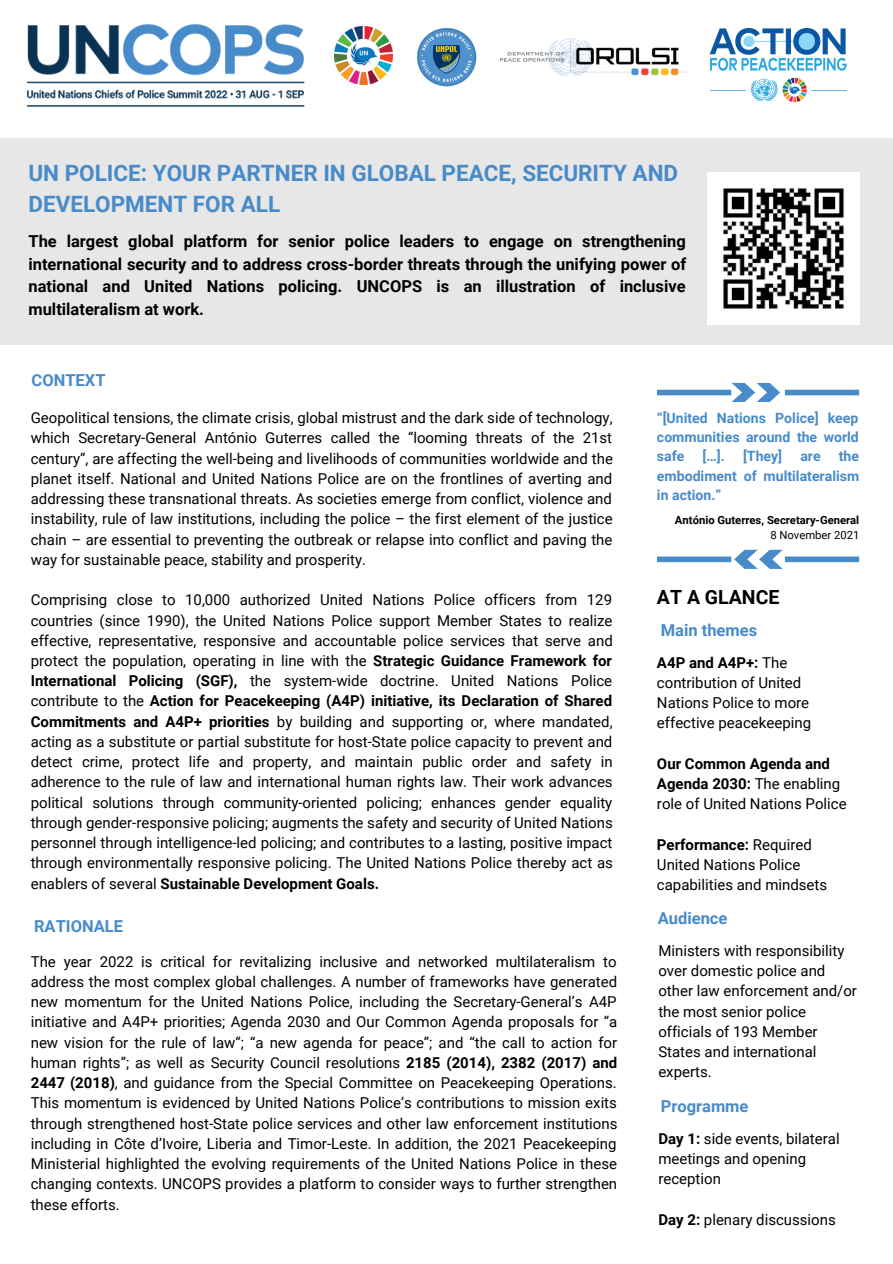
<style>
.page{position:relative;width:893px;height:1264px;background:#fff}
.page>*{position:absolute;margin:0;border:0;box-sizing:border-box;transform-origin:0 0}
.t1{font:700 22.5px/31.5px "Roboto";color:#478bca}
.t2{font:700 19.5px "Roboto";color:#000}
.t3{font:700 16.5px/22.5px "Roboto";color:#000;text-align:justify}
.t4{font:700 16.5px "Roboto";color:#478bca}
.t5{font:15px/20.2px "Roboto";color:#000}
.t6{font:700 14.1px/19px "Roboto";color:#478bca;text-align:justify}
.t7{font:700 11.25px "Roboto";color:#000}
.t8{font:11.25px "Roboto";color:#000}
.s1{font-weight:700}
</style>
<div class="page">
<img style="left:334px;top:26px;width:59px;height:58px">
<img style="left:417px;top:27px;width:60px;height:60px">
<img style="left:709px;top:28px;width:137px;height:75px">
<img style="left:500px;top:38px;width:186px;height:38px">
<div style="left:0;top:138px;width:892px;height:207px;background:#e8e7e7"></div>
<div style="left:657px;top:390px;width:74px;height:5px;background:#478bca"></div>
<div style="left:784px;top:390px;width:75px;height:5px;background:#478bca"></div>
<div style="left:657px;top:556px;width:74px;height:6px;background:#478bca"></div>
<div style="left:784px;top:556px;width:75px;height:6px;background:#478bca"></div>
<svg style="left:731px;top:383px;width:49px;height:19px"></svg>
<svg style="left:734px;top:550px;width:48px;height:19px"></svg>
<img style="left:26px;top:24px;width:279px;height:83px">
<img style="left:707px;top:172px;width:152px;height:152px">
<h1 class="t1" style="left:28px;top:157px;width:651px">UN POLICE: YOUR PARTNER IN GLOBAL PEACE, SECURITY AND<br>DEVELOPMENT FOR ALL</h1>
<p class="t3" style="left:28px;top:230px;width:659px">The largest global platform for senior police leaders to engage on strengthening international security and to address cross-border threats through the unifying power of national and United Nations policing. UNCOPS is an illustration of inclusive multilateralism at work.</p>
<p class="t4" style="left:32px;top:370px;width:75px">CONTEXT</p>
<p class="t5" style="left:31px;top:408px;width:583px;text-align:justify">Geopolitical tensions, the climate crisis, global mistrust and the dark side of technology, which Secretary-General António Guterres called the “looming threats of the 21st century”, are affecting the well-being and livelihoods of communities worldwide and the planet itself. National and United Nations Police are on the frontlines of averting and addressing these transnational threats. As societies emerge from conflict, violence and instability, rule of law institutions, including the police – the first element of the justice chain – are essential to preventing the outbreak or relapse into conflict and paving the way for sustainable peace, stability and prosperity.</p>
<p class="t5" style="left:31px;top:590px;width:583px;text-align:justify">Comprising close to 10,000 authorized United Nations Police officers from 129 countries (since 1990), the United Nations Police support Member States to realize effective, representative, responsive and accountable police services that serve and protect the population, operating in line with the <span class="s1">Strategic Guidance Framework for International Policing (SGF),</span> the system-wide doctrine. United Nations Police contribute to the <span class="s1">Action for Peacekeeping (A4P) initiative, its Declaration of Shared Commitments and A4P+ priorities</span> by building and supporting or, where mandated, acting as a substitute or partial substitute for host-State police capacity to prevent and detect crime, protect life and property, and maintain public order and safety in adherence to the rule of law and international human rights law. Their work advances political solutions through community-oriented policing; enhances gender equality through gender-responsive policing; augments the safety and security of United Nations personnel through intelligence-led policing; and contributes to a lasting, positive impact through environmentally responsive policing. The United Nations Police thereby act as enablers of several <span class="s1">Sustainable Development Goals.</span></p>
<p class="t4" style="left:34px;top:916px;width:90px">RATIONALE</p>
<p class="t5" style="left:31px;top:951px;width:588px;text-align:justify">The year 2022 is critical for revitalizing inclusive and networked multilateralism to address the most complex global challenges. A number of frameworks have generated new momentum for the United Nations Police, including the Secretary-General’s A4P initiative and A4P+ priorities; Agenda 2030 and Our Common Agenda proposals for “a new vision for the rule of law”; “a new agenda for peace”; and “the call to action for human rights”; as well as Security Council resolutions <span class="s1">2185 (2014), 2382 (2017) and 2447 (2018)</span>, and guidance from the Special Committee on Peacekeeping Operations.<br>This momentum is evidenced by United Nations Police’s contributions to mission exits through strengthened host-State police services and other law enforcement institutions including in Côte d’Ivoire, Liberia and Timor-Leste. In addition, the 2021 Peacekeeping Ministerial highlighted the evolving requirements of the United Nations Police in these changing contexts. UNCOPS provides a platform to consider ways to further strengthen these efforts.</p>
<p class="t6" style="left:657px;top:409px;width:203px">“[United Nations Police] keep communities around the world safe</p>
<p class="t6" style="left:702px;top:447px;width:24px">[…].</p>
<p class="t6" style="left:743px;top:447px;width:41px">[They]</p>
<p class="t6" style="left:800px;top:447px;width:22px">are</p>
<p class="t6" style="left:657px;top:447px;width:204px;text-indent:182px">the embodiment of multilateralism in action.”</p>
<p class="t7" style="left:675px;top:514px;width:186px">António Guterres, Secretary-General</p>
<p class="t8" style="left:770px;top:529px;width:90px">8 November 2021</p>
<h2 class="t2" style="left:657px;top:586px;width:124px">AT A GLANCE</h2>
<p class="t4" style="left:660px;top:620px;width:98px">Main themes</p>
<p class="t5" style="left:657px;top:652px;width:156px"><span class="s1">A4P and A4P+:</span> The contribution of United<br>Nations Police to more effective peacekeeping</p>
<p class="t5" style="left:657px;top:753px;width:191px"><span class="s1">Our Common Agenda and<br>Agenda 2030:</span> The enabling role of United Nations Police</p>
<p class="t5" style="left:657px;top:834px;width:172px"><span class="s1">Performance:</span> Required<br>United Nations Police capabilities and mindsets</p>
<p class="t4" style="left:657px;top:908px;width:71px">Audience</p>
<p class="t5" style="left:658px;top:940px;width:200px">Ministers with responsibility over domestic police and other law enforcement and/or the most senior police officials of 193 Member<br>States and international experts.</p>
<p class="t4" style="left:660px;top:1096px;width:89px">Programme</p>
<p class="t5" style="left:658px;top:1128px;width:183px"><span class="s1">Day 1:</span> side events, bilateral meetings and opening reception</p>
<p class="t5" style="left:658px;top:1209px;width:179px"><span class="s1">Day 2:</span> plenary discussions</p>
</div>
